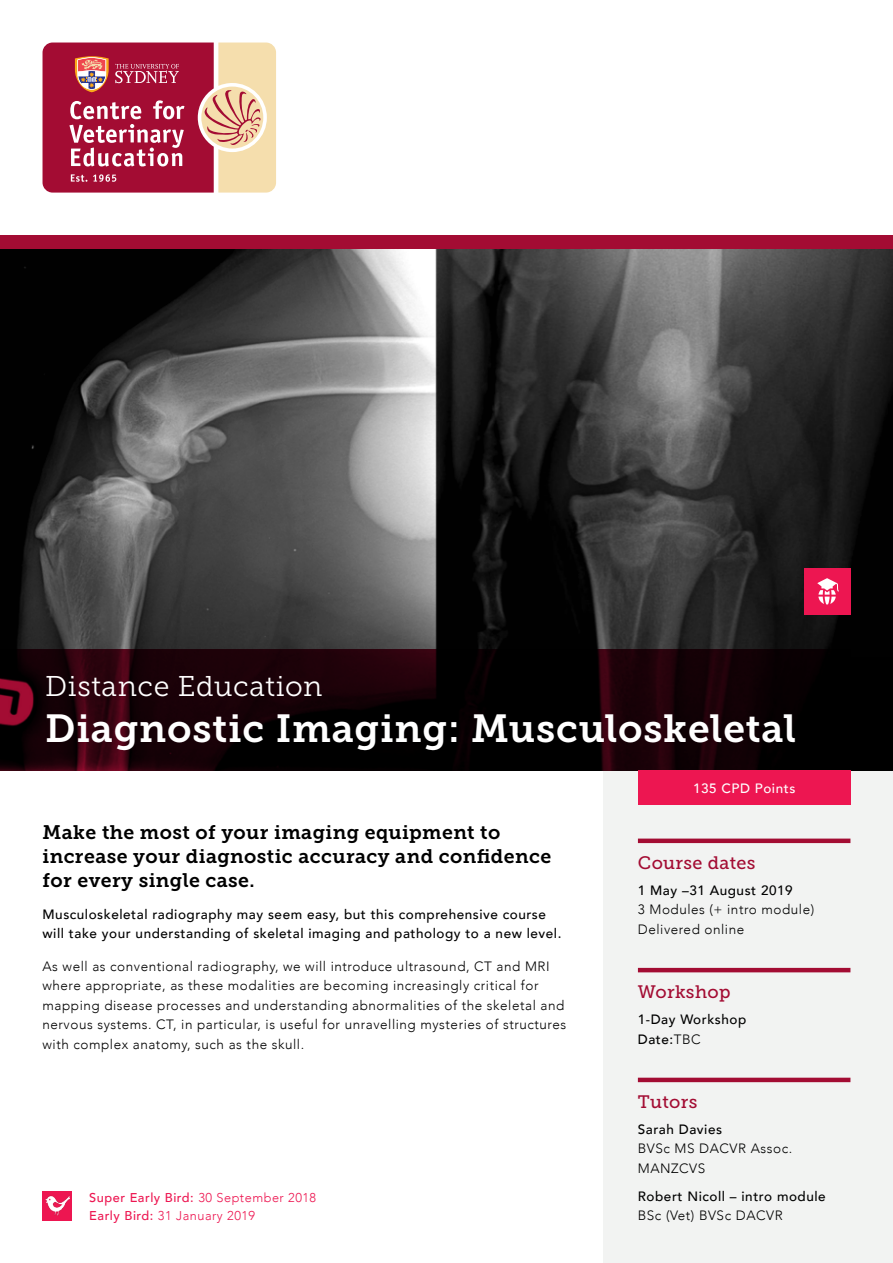
<style>
.page{position:relative;width:893px;height:1263px;background:#fff}
.page>*{position:absolute;margin:0;border:0;box-sizing:border-box;transform-origin:0 0}
.HEADING_1{font:39px "Museo Slab 700";letter-spacing:.02em;color:#fff}
.HEADING_1-2{font:28.5px "Museo Slab 300";letter-spacing:.02em;color:#fff}
.Intro{font:19.5px/24px "Museo Slab 700";letter-spacing:.02em;color:#000}
.Red_sub_headings{font:18px "Museo Slab 500";letter-spacing:.02em;color:#a30c33}
.Body{font:300 13.5px/19.5px "Avenir";letter-spacing:.04em;color:#000}
.Body-2{font:500 13.5px/19.5px "Avenir";letter-spacing:.04em;color:#000}
.Body-3{font:500 13.5px "Avenir";letter-spacing:.04em;color:#fff}
.t1{font:500 12.75px "Avenir";letter-spacing:.04em;color:#ed1651}
.t2{font:300 12.75px "Avenir";letter-spacing:.04em;color:#ed1651}
.s1{font-weight:300}
.s2{font-weight:500}
</style>
<div class="page">
<div style="left:604px;top:657px;width:289px;height:606px;background:#f2f3f2"></div>
<img style="left:0;top:249px;width:893px;height:521px">
<svg style="left:43px;top:43px;width:233px;height:150px;background:#c15c68"></svg>
<div style="left:0;top:235px;width:893px;height:14px;background:#a30c33"></div>
<div style="left:638px;top:838px;width:212px;height:5px;background:#a30c33"></div>
<hr style="left:638px;top:968px;width:212px;height:4px;background:#a30c33">
<hr style="left:638px;top:1078px;width:212px;height:4px;background:#a30c33">
<svg style="left:0;top:649px;width:850px;height:121px;background:#130106"></svg>
<div style="left:804px;top:568px;width:46px;height:47px;background:#ed1651"></div>
<svg style="left:817px;top:578px;width:22px;height:26px"></svg>
<div style="left:638px;top:770px;width:212px;height:34px;background:#ed1651"></div>
<div style="left:43px;top:1191px;width:29px;height:29px;background:#ed1651"></div>
<img style="left:45px;top:1195px;width:24px;height:21px">
<p class="HEADING_1-2" style="left:45px;top:670px;width:279px">Distance Education</p>
<p class="HEADING_1" style="left:45px;top:707px;width:752px">Diagnostic Imaging: Musculoskeletal</p>
<p class="Body-3" style="left:693px;top:776px;width:104px">135 CPD Points</p>
<p class="Intro" style="left:43px;top:820px;width:510px">Make the most of your imaging equipment to increase your diagnostic accuracy and confidence for every single case.</p>
<p class="Body-2" style="left:43px;top:904px;width:520px">Musculoskeletal radiography may seem easy, but this comprehensive course will take your understanding of skeletal imaging and pathology to a new level.</p>
<p class="Body" style="left:43px;top:956px;width:525px">As well as conventional radiography, we will introduce ultrasound, CT and MRI where appropriate, as these modalities are becoming increasingly critical for mapping disease processes and understanding abnormalities of the skeletal and nervous systems. CT, in particular, is useful for unravelling mysteries of structures with complex anatomy, such as the skull.</p>
<p class="t1" style="left:89px;top:1187px;width:228px">Super Early Bird: <span class="s1">30 September 2018</span></p>
<p class="t2" style="left:89px;top:1208px;width:167px"><span class="s2">Early Bird:</span> 31 January 2019</p>
<p class="Red_sub_headings" style="left:638px;top:852px;width:119px">Course dates</p>
<p class="Body" style="left:638px;top:880px;width:178px"><span class="s2">1 May –31 August 2019<br></span>3 Modules (+ intro module)<br>Delivered online</p>
<p class="Red_sub_headings" style="left:638px;top:982px;width:94px">Workshop</p>
<p class="Body-2" style="left:638px;top:1009px;width:110px">1-Day Workshop<br>Date:<span class="s1">TBC</span></p>
<p class="Red_sub_headings" style="left:638px;top:1091px;width:61px">Tutors</p>
<p class="Body-2" style="left:638px;top:1119px;width:86px">Sarah Davies</p>
<p class="Body" style="left:638px;top:1139px;width:156px">BVSc MS DACVR Assoc.<br>MANZCVS</p>
<p class="Body-2" style="left:638px;top:1186px;width:189px">Robert Nicoll – intro module</p>
<p class="Body" style="left:638px;top:1206px;width:146px">BSc (Vet) BVSc DACVR</p>
</div>
